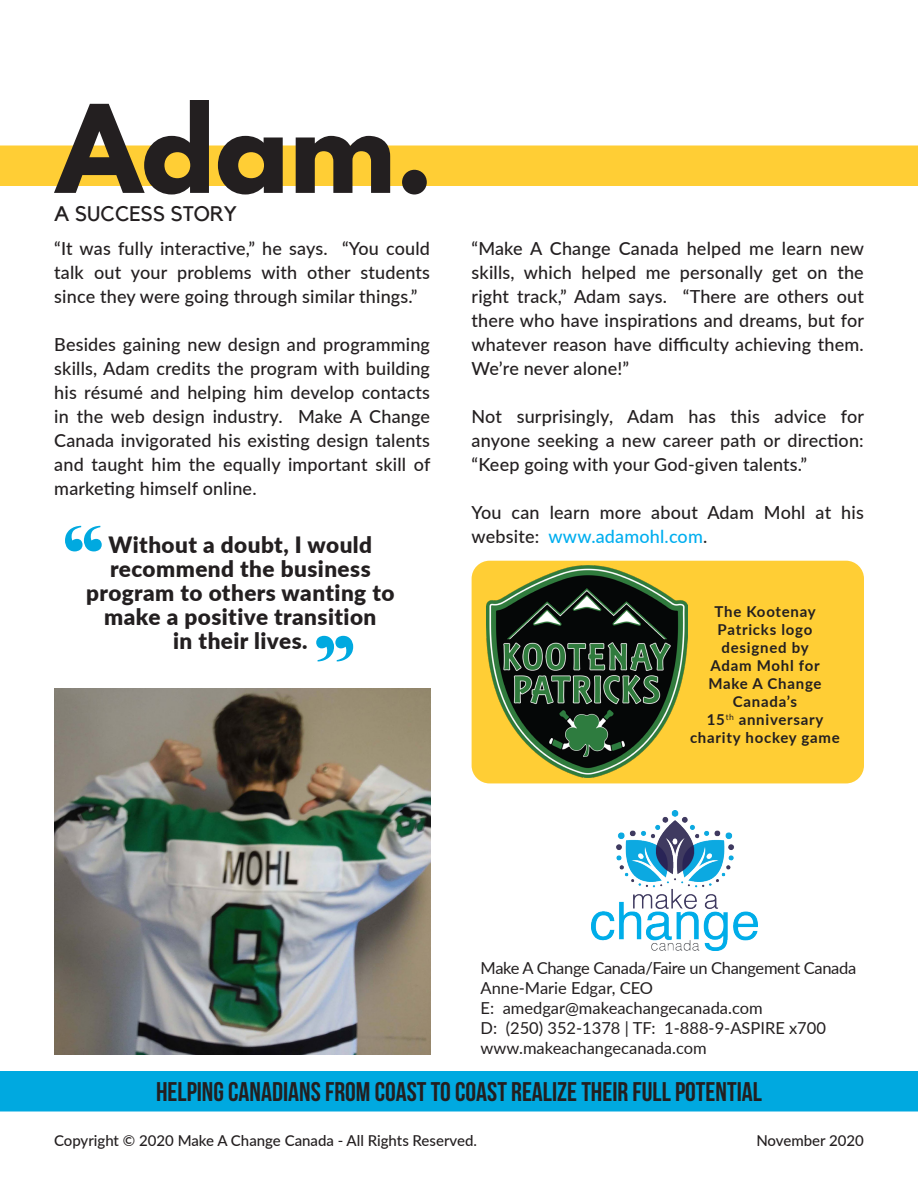
<style>
.page{position:relative;width:918px;height:1188px;background:#fff}
.page>*{position:absolute;margin:0;border:0;box-sizing:border-box;transform-origin:0 0}
.t1{font:500 135px "Big Caslon";color:#00a9e0}
.t2{font:700 108px "League Spartan";color:#231f20}
.t3{font:27px "Bebas Neue";color:#231f20}
.t4{font:900 22.5px/24px "Lato";letter-spacing:.02em;color:#231f20;text-align:center}
.t5{font:21px "Kollektif";color:#231f20}
.t6{font:500 18px/24px "Lato";letter-spacing:.01em;color:#231f20;text-align:justify}
.t7{font:16.5px/19.8px "Lato";color:#231f20}
.t8{font:16.5px "Lato";letter-spacing:-.02em;color:#231f20}
.t9{font:700 15px/18px "Lato";letter-spacing:.05em;color:#231f20;text-align:center}
.t10{font:500 15px "Lato";color:#231f20}
.s1{color:#00aeef}
</style>
<div class="page">
<div style="left:0;top:1071px;width:918px;height:41px;background:#00a9e0"></div>
<div style="left:0;top:146px;width:918px;height:40px;background:#ffce35"></div>
<div style="left:472px;top:561px;width:392px;height:222px;background:#ffce35;border-radius:18px"></div>
<img style="left:591px;top:810px;width:166px;height:140px">
<img style="left:54px;top:689px;width:376px;height:366px">
<img style="left:486px;top:566px;width:202px;height:212px">
<p class="t2" style="left:57px;top:65px;width:378px">Adam.</p>
<p class="t5" style="left:54px;top:202px;width:184px">A SUCCESS STORY</p>
<p class="t6" style="left:54px;top:236px;width:377px">“It was fully interactive,” he says. “You could talk out your problems with other students since they were going through similar things.”</p>
<p class="t6" style="left:54px;top:332px;width:378px">Besides gaining new design and programming skills, Adam credits the program with building his résumé and helping him develop contacts in the web design industry. Make A Change Canada invigorated his existing design talents and taught him the equally important skill of marketing himself online.</p>
<p class="t1" style="left:67px;top:465px;width:38px">“</p>
<p class="t4" style="left:86px;top:532px;width:310px">Without a doubt, I would recommend the business program to others wanting to make a positive transition<br>in their lives.</p>
<p class="t1" style="left:315px;top:575px;width:38px">”</p>
<p class="t6" style="left:472px;top:236px;width:394px">“Make A Change Canada helped me learn new skills, which helped me personally get on the right track,” Adam says. “There are others out there who have inspirations and dreams, but for whatever reason have difficulty achieving them.<br>We’re never alone!”</p>
<p class="t6" style="left:472px;top:404px;width:394px">Not surprisingly, Adam has this advice for anyone seeking a new career path or direction: “Keep going with your God-given talents.”</p>
<p class="t6" style="left:472px;top:500px;width:394px">You can learn more about Adam Mohl at his website: <span class="s1">www.adamohl.com</span>.</p>
<p class="t9" style="left:690px;top:602px;width:151px">The Kootenay<br>Patricks logo designed by<br>Adam Mohl for<br>Make A Change<br>Canada’s<br>15<sup>th</sup> anniversary charity hockey game</p>
<p class="t8" style="left:481px;top:957px;width:377px">Make A Change Canada/Faire un Changement Canada</p>
<p class="t7" style="left:481px;top:978px;width:284px">Anne-Marie Edgar, CEO<br>E: amedgar@makeachangecanada.com</p>
<p class="t7" style="left:481px;top:1017px;width:347px">D: (250) 352-1378 | TF: 1-888-9-ASPIRE x700</p>
<p class="t7" style="left:481px;top:1037px;width:228px">www.makeachangecanada.com</p>
<h3 class="t3" style="left:156px;top:1077px;width:607px">HELPING CANADIANS FROM COAST TO COAST REALIZE THEIR FULL POTENTIAL</h3>
<p class="t10" style="left:54px;top:1130px;width:425px">Copyright © 2020 Make A Change Canada - All Rights Reserved.</p>
<p class="t10" style="left:756px;top:1130px;width:109px">November 2020</p>
</div>
